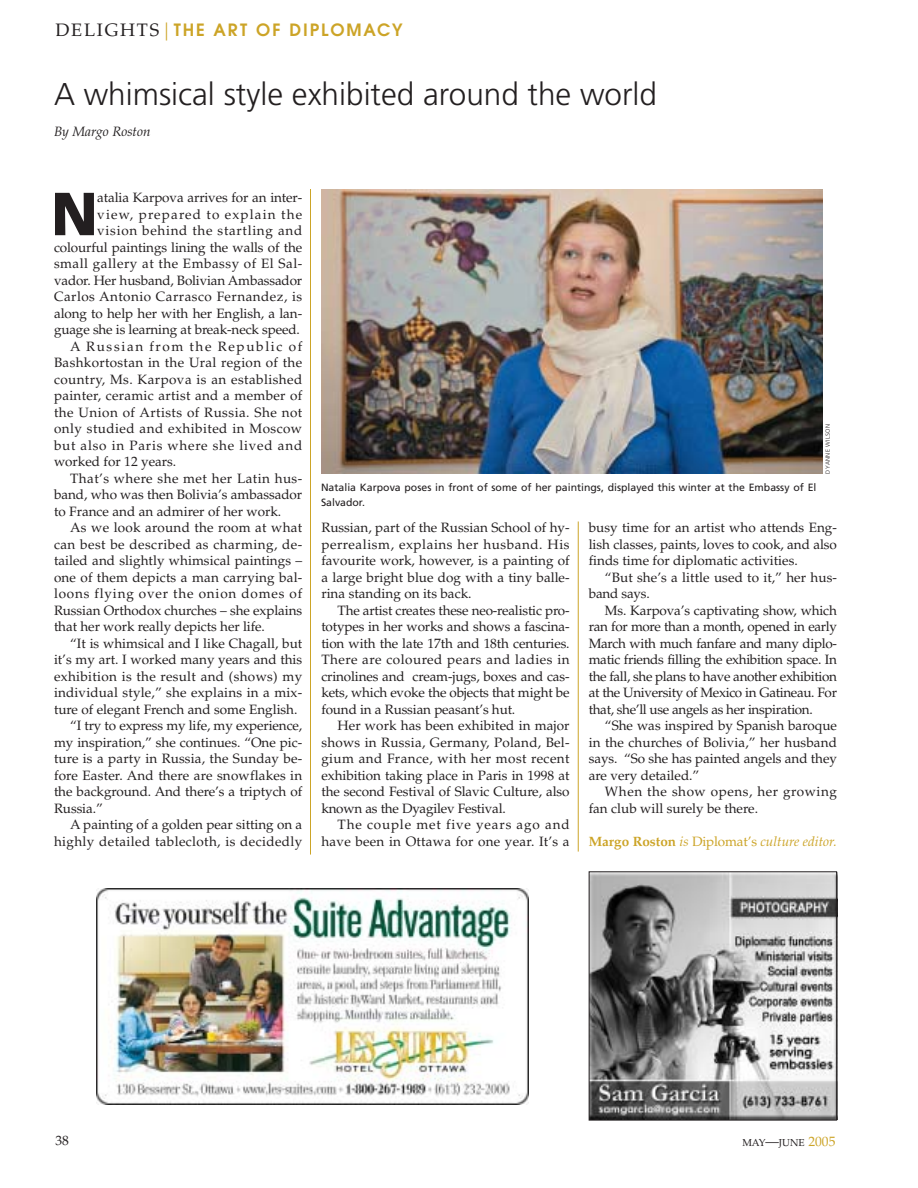
<style>
.page{position:relative;width:918px;height:1188px;background:#fff}
.page>*{position:absolute;margin:0;border:0;box-sizing:border-box;transform-origin:0 0}
.t1{font:900 60.75px "Frutiger";color:#231f20}
.t2{font:300 31.5px "Frutiger";color:#231f20}
.t3{font:600 16.8px "Avant Garde";letter-spacing:.11em;color:#cca427}
.t4{font:13.5px/16.5px "Palatino";color:#231f20;text-align:justify}
.t5{font:13.5px "Palatino";letter-spacing:.035em;color:#231f20}
.t6{font:13.5px/16.5px "Palatino";letter-spacing:.03em;color:#231f20}
.t7{font:13.5px "Palatino";letter-spacing:.025em;color:#231f20}
.t8{font:13.5px "Palatino";letter-spacing:.02em;color:#231f20}
.t9{font:13.5px/16.5px "Palatino";letter-spacing:.04em;color:#231f20;text-align:right}
.t10{font:italic 13.5px "Palatino";color:#cca427}
.t11{font:13.5px "Palatino";letter-spacing:.055em;color:#231f20}
.t12{font:13.5px "Palatino";letter-spacing:.06em;color:#231f20}
.t13{font:13.5px "Palatino";letter-spacing:.05em;color:#231f20}
.t14{font:13.5px "Palatino";letter-spacing:.085em;color:#231f20}
.t15{font:13.5px "Palatino";letter-spacing:.125em;color:#231f20}
.t16{font:italic 13.5px "Palatino";color:#231f20}
.t17{font:10.5px/14.2px "Frutiger";color:#231f20}
.t18{font:10.2px "Palatino";color:#231f20}
.t19{font:300 6px "Frutiger";letter-spacing:.055em;color:#231f20}
.s1{font-family:"Palatino";font-weight:400;font-size:18px;color:#231f20}
.s2{font-family:"Palatino";font-weight:400;font-size:18px}
.s3{font-weight:700;font-style:normal}
.s4{font-style:normal}
.s5{font-size:13.5px}
.s6{font-size:13.5px;color:#cca427}
</style>
<div class="page">
<hr style="left:310px;top:189px;width:1px;height:666px;background:#cca427">
<hr style="left:578px;top:522px;width:1px;height:330px;background:#cca427">
<img style="left:321px;top:189px;width:501px;height:285px">
<img style="left:591px;top:873px;width:244px;height:245px">
<div style="left:589px;top:871px;width:248px;height:249px;border:1px solid #231f20"></div>
<img style="left:97px;top:889px;width:432px;height:216px">
<p class="t3" style="left:56px;top:23px;width:349px"><span class="s1">DELIGHTS</span><span class="s2">|</span>THE ART OF DIPLOMACY</p>
<h2 class="t2" style="left:54px;top:81px;width:605px">A whimsical style exhibited around the world</h2>
<p class="t16" style="left:54px;top:126px;width:98px">By Margo Roston</p>
<h1 class="t1" style="left:51px;top:190px;width:49px">N</h1>
<p class="t4" style="left:97px;top:191px;width:206px">atalia Karpova arrives for an inter-</p>
<p class="t14" style="left:97px;top:209px;width:206px">view, prepared to explain the</p>
<p class="t13" style="left:97px;top:225px;width:206px">vision behind the startling and</p>
<p class="t4" style="left:54px;top:240px;width:250px">colourful paintings lining the walls of the</p>
<p class="t5" style="left:54px;top:258px;width:250px">small gallery at the Embassy of El Sal-</p>
<p class="t4" style="left:54px;top:273px;width:250px">vador. Her husband, Bolivian Ambassador</p>
<p class="t5" style="left:54px;top:291px;width:250px">Carlos Antonio Carrasco Fernandez, is</p>
<p class="t4" style="left:54px;top:306px;width:250px">along to help her with her English, a lan-</p>
<p class="t4" style="left:54px;top:323px;width:247px">guage she is learning at break-neck speed.</p>
<p class="t15" style="left:70px;top:341px;width:234px">A Russian from the Republic of</p>
<p class="t7" style="left:54px;top:357px;width:250px">Bashkortostan in the Ural region of the</p>
<p class="t6" style="left:54px;top:372px;width:250px">country, Ms. Karpova is an established</p>
<p class="t8" style="left:54px;top:390px;width:250px">painter, ceramic artist and a member of</p>
<p class="t5" style="left:54px;top:407px;width:250px">the Union of Artists of Russia. She not</p>
<p class="t5" style="left:54px;top:423px;width:250px">only studied and exhibited in Moscow</p>
<p class="t11" style="left:54px;top:440px;width:250px">but also in Paris where she lived and</p>
<p class="t4" style="left:54px;top:455px;width:124px">worked for 12 years.</p>
<p class="t6" style="left:70px;top:471px;width:234px">That’s where she met her Latin hus-</p>
<p class="t4" style="left:54px;top:488px;width:250px">band, who was then Bolivia’s ambassador</p>
<p class="t4" style="left:54px;top:504px;width:229px">to France and an admirer of her work.</p>
<p class="t8" style="left:70px;top:522px;width:234px">As we look around the room at what</p>
<p class="t5" style="left:54px;top:539px;width:250px">can best be described as charming, de-</p>
<p class="t4" style="left:54px;top:554px;width:250px">tailed and slightly whimsical paintings –</p>
<p class="t4" style="left:54px;top:570px;width:250px">one of them depicts a man carrying bal-</p>
<p class="t12" style="left:54px;top:588px;width:250px">loons flying over the onion domes of</p>
<p class="t4" style="left:54px;top:603px;width:250px">Russian Orthodox churches – she explains</p>
<p class="t4" style="left:54px;top:620px;width:212px">that her work really depicts her life.</p>
<p class="t4" style="left:70px;top:636px;width:234px">“It is whimsical and I like Chagall, but</p>
<p class="t4" style="left:54px;top:653px;width:250px">it’s my art. I worked many years and this</p>
<p class="t7" style="left:54px;top:671px;width:250px">exhibition is the result and (shows) my</p>
<p class="t4" style="left:54px;top:686px;width:250px">individual style,” she explains in a mix-</p>
<p class="t4" style="left:54px;top:702px;width:245px">ture of elegant French and some English.</p>
<p class="t4" style="left:70px;top:719px;width:234px">“I try to express my life, my experience,</p>
<p class="t4" style="left:54px;top:735px;width:250px">my inspiration,” she continues. “One pic-</p>
<p class="t4" style="left:54px;top:752px;width:250px">ture is a party in Russia, the Sunday be-</p>
<p class="t4" style="left:54px;top:768px;width:250px">fore Easter. And there are snowflakes in</p>
<p class="t4" style="left:54px;top:785px;width:250px">the background. And there’s a triptych of</p>
<p class="t4" style="left:54px;top:801px;width:50px">Russia.”</p>
<p class="t4" style="left:70px;top:818px;width:234px">A painting of a golden pear sitting on a</p>
<p class="t6" style="left:54px;top:834px;width:250px">highly detailed tablecloth, is decidedly</p>
<p class="t17" style="left:321px;top:481px;width:497px">Natalia Karpova poses in front of some of her paintings, displayed this winter at the Embassy of El<br>Salvador.</p>
<p class="t19" style="left:825px;top:474px;width:51px;rotate:-90deg">DYANNE WILSON</p>
<p class="t4" style="left:321px;top:521px;width:250px">Russian, part of the Russian School of hy&shy;perrealism, explains her husband. His favourite work, however, is a painting of a large bright blue dog with a tiny balle&shy;rina standing on its back.</p>
<p class="t4" style="left:321px;top:603px;width:250px;text-indent:16px">The artist creates these neo-realistic pro&shy;totypes in her works and shows a fascina&shy;tion with the late 17th and 18th centuries.<br>There are coloured pears and ladies in crinolines and cream-jugs, boxes and cas&shy;kets, which evoke the objects that might be found in a Russian peasant’s hut.</p>
<p class="t4" style="left:321px;top:719px;width:250px;text-indent:16px">Her work has been exhibited in major shows in Russia, Germany, Poland, Bel&shy;gium and France, with her most recent exhibition taking place in Paris in 1998 at the second Festival of Slavic Culture, also known as the Dyagilev Festival.</p>
<p class="t9" style="left:321px;top:818px;width:250px">The couple met five years ago and have been in Ottawa for one year. It’s a</p>
<p class="t4" style="left:589px;top:521px;width:250px">busy time for an artist who attends Eng&shy;lish classes, paints, loves to cook, and also finds time for diplomatic activities.</p>
<p class="t4" style="left:589px;top:570px;width:250px;text-indent:16px">“But she’s a little used to it,” her hus&shy;band says.</p>
<p class="t4" style="left:589px;top:603px;width:250px;text-indent:16px">Ms. Karpova’s captivating show, which ran for more than a month, opened in early March with much fanfare and many diplo&shy;matic friends filling the exhibition space. In the fall, she plans to have another exhibition at the University of Mexico in Gatineau. For that, she’ll use angels as her inspiration.</p>
<p class="t4" style="left:589px;top:719px;width:250px;text-indent:16px">“She was inspired by Spanish baroque in the churches of Bolivia,” her husband says. “So she has painted angels and they are very detailed.”</p>
<p class="t6" style="left:589px;top:785px;width:250px;text-indent:16px">When the show opens, her growing fan club will surely be there.</p>
<p class="t10" style="left:589px;top:836px;width:250px"><span class="s3">Margo Roston</span> is <span class="s4">Diplomat’s</span> culture editor.</p>
<p class="t4" style="left:56px;top:1134px;width:15px">38</p>
<p class="t18" style="left:742px;top:1138px;width:95px">MAY<span class="s5">—</span>JUNE <span class="s6">2005</span></p>
</div>
